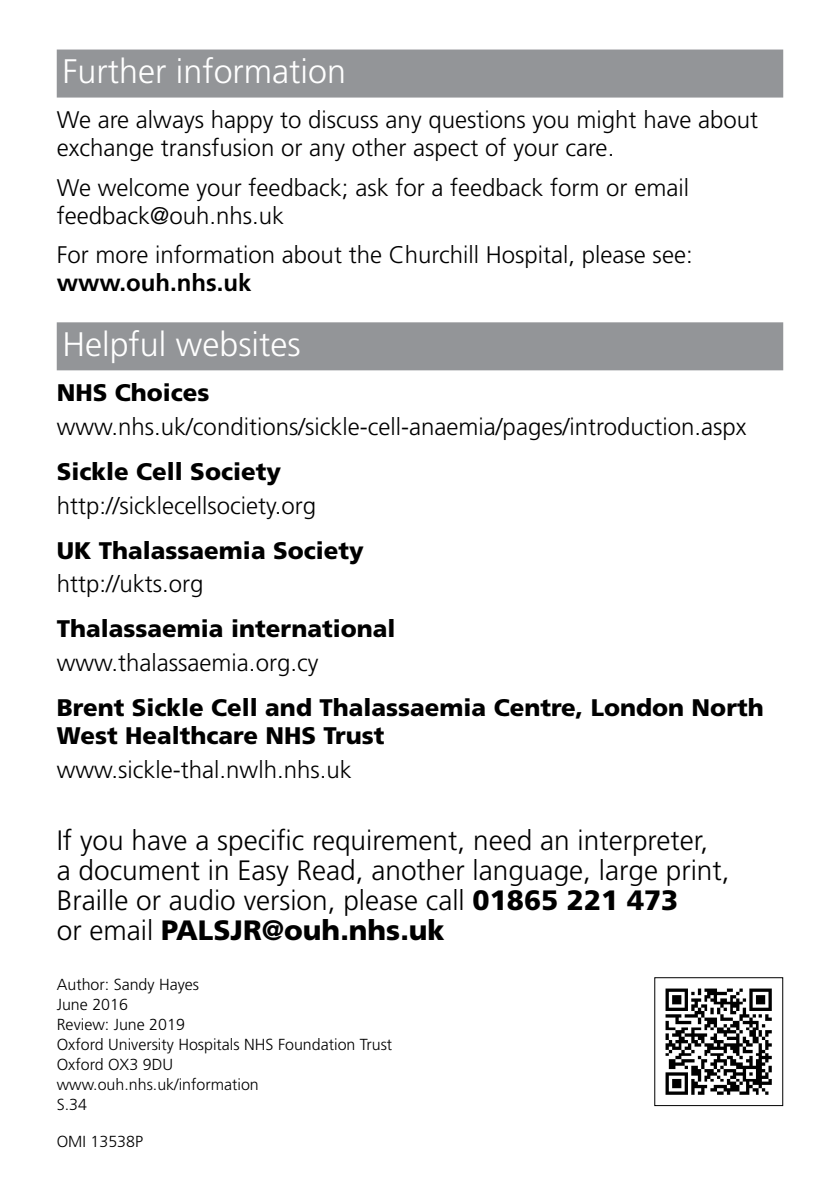
<style>
.page{position:relative;width:840px;height:1191px;background:#fff}
.page>*{position:absolute;margin:0;border:0;box-sizing:border-box;transform-origin:0 0}
.t1{font:300 34px "Frutiger";color:#fff}
.t2{font:300 28px/30px "Frutiger";color:#000}
.t3{font:300 24px/28px "Frutiger";color:#000}
.t4{font:900 24px/28px "Frutiger";color:#000}
.t5{font:700 24px "Frutiger";color:#000}
.t6{font:300 16px/20px "Frutiger";color:#000}
.s1{font-weight:900}
</style>
<div class="page">
<img style="left:665px;top:988px;width:107px;height:107px">
<div style="left:654px;top:977px;width:128px;height:129px;border:1px solid #000"></div>
<div style="left:57px;top:50px;width:725px;height:48px;background:#939598"></div>
<div style="left:57px;top:322px;width:725px;height:48px;background:#939598"></div>
<h1 class="t1" style="left:62px;top:52px;width:285px">Further information</h1>
<p class="t3" style="left:57px;top:106px;width:702px">We are always happy to discuss any questions you might have about exchange transfusion or any other aspect of your care.</p>
<p class="t3" style="left:57px;top:173px;width:633px">We welcome your feedback; ask for a feedback form or email feedback@ouh.nhs.uk</p>
<p class="t3" style="left:57px;top:241px;width:637px">For more information about the Churchill Hospital, please see:</p>
<p class="t5" style="left:57px;top:269px;width:196px">www.ouh.nhs.uk</p>
<h1 class="t1" style="left:62px;top:325px;width:240px">Helpful websites</h1>
<p class="t4" style="left:57px;top:378px;width:154px">NHS Choices</p>
<p class="t3" style="left:57px;top:412px;width:691px">www.nhs.uk/conditions/sickle-cell-anaemia/pages/introduction.aspx</p>
<p class="t4" style="left:57px;top:457px;width:226px">Sickle Cell Society</p>
<p class="t3" style="left:57px;top:491px;width:261px">http://sicklecellsociety.org</p>
<p class="t4" style="left:57px;top:536px;width:308px">UK Thalassaemia Society</p>
<p class="t3" style="left:57px;top:570px;width:148px">http://ukts.org</p>
<p class="t4" style="left:57px;top:614px;width:340px">Thalassaemia international</p>
<p class="t3" style="left:57px;top:648px;width:263px">www.thalassaemia.org.cy</p>
<p class="t4" style="left:57px;top:693px;width:708px">Brent Sickle Cell and Thalassaemia Centre, London North<br>West Healthcare NHS Trust</p>
<p class="t3" style="left:57px;top:755px;width:296px">www.sickle-thal.nwlh.nhs.uk</p>
<p class="t2" style="left:57px;top:825px;width:674px">If you have a specific requirement, need an interpreter,<br>a document in Easy Read, another language, large print, Braille or audio version, please call <span class="s1">01865 221 473<br></span>or email <span class="s1">PALSJR@ouh.nhs.uk</span></p>
<p class="t6" style="left:57px;top:974px;width:337px">Author: Sandy Hayes<br>June 2016<br>Review: June 2019<br>Oxford University Hospitals NHS Foundation Trust<br>Oxford OX3 9DU<br>www.ouh.nhs.uk/information<br>S.34</p>
<p class="t6" style="left:57px;top:1131px;width:88px">OMI 13538P</p>
</div>
